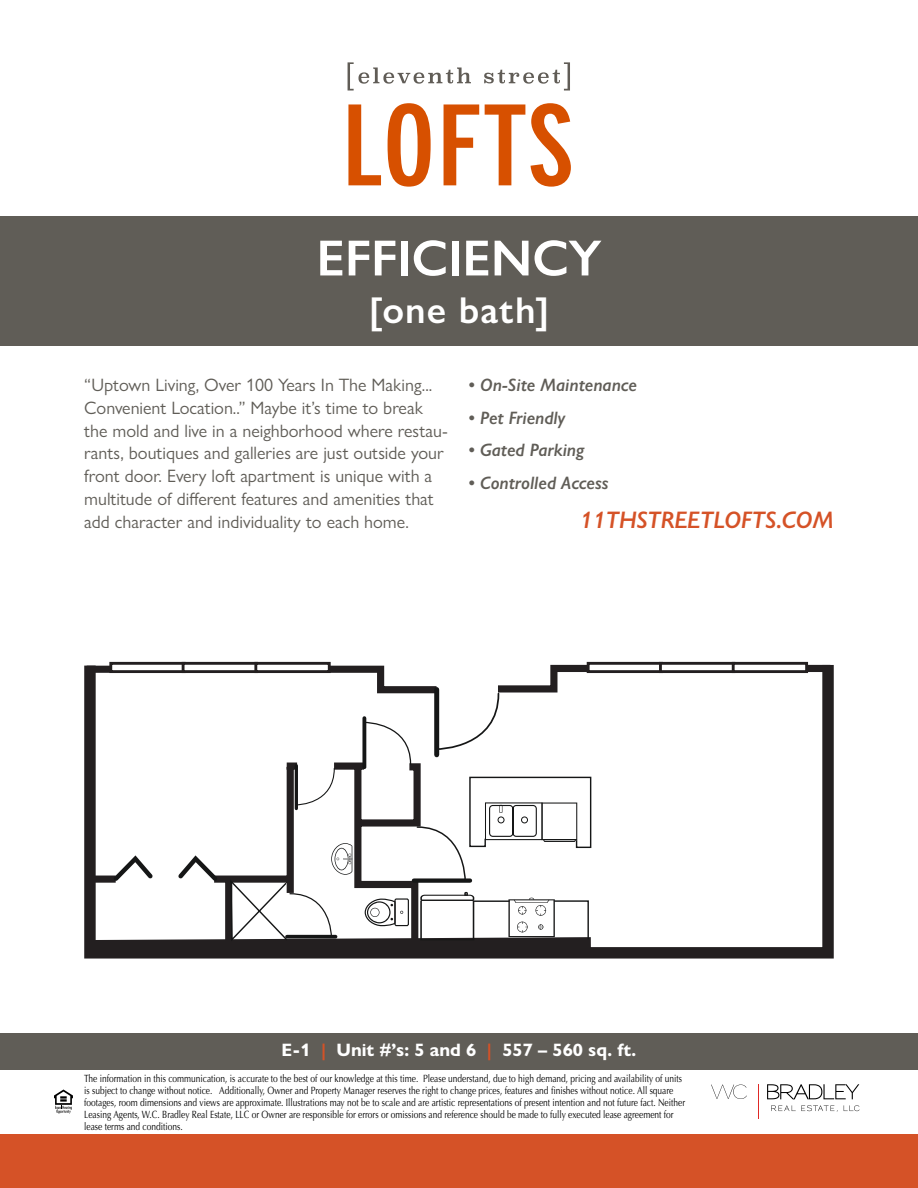
<style>
.page{position:relative;width:918px;height:1188px;background:#fff}
.page>*{position:absolute;margin:0;border:0;box-sizing:border-box;transform-origin:0 0}
.t1{font:600 51px "Gill Sans Nova";color:#fff}
.Body_Copy{font:600 37.5px "Gill Sans Nova";letter-spacing:.03em;color:#fff}
.t2{font:italic 600 24px "Gill Sans Nova";color:#d55227}
.t3{font:18px/22.8px "Gill Sans Nova";color:#605d57}
.t4{font:italic 600 18px "Gill Sans Nova";color:#605d57}
.Paragraph_Style_1{font:700 18px "Gill Sans Nova";color:#fff}
.t5{font:10.5px/12px "Optima";color:#000;scale:.8 1}
.s1{color:#d55227}
</style>
<div class="page">
<div style="left:0;top:216px;width:918px;height:130px;background:#605d57"></div>
<div style="left:0;top:1033px;width:918px;height:36px;background:#605d57"></div>
<svg style="left:348px;top:62px;width:123px;height:29px"></svg>
<svg style="left:484px;top:62px;width:86px;height:29px"></svg>
<svg style="left:348px;top:104px;width:33px;height:81px"></svg>
<svg style="left:388px;top:103px;width:43px;height:84px"></svg>
<svg style="left:444px;top:104px;width:35px;height:81px"></svg>
<svg style="left:485px;top:104px;width:40px;height:81px"></svg>
<svg style="left:531px;top:103px;width:40px;height:84px"></svg>
<div style="left:0;top:1134px;width:918px;height:54px;background:#d55227"></div>
<svg style="left:54px;top:1090px;width:19px;height:24px"></svg>
<svg style="left:771px;top:1105px;width:67px;height:7px"></svg>
<svg style="left:844px;top:1105px;width:16px;height:6px"></svg>
<svg style="left:711px;top:1085px;width:36px;height:14px"></svg>
<svg style="left:767px;top:1084px;width:92px;height:15px"></svg>
<hr style="left:758px;top:1085px;width:1px;height:34px;background:#e02926">
<svg style="left:84px;top:951px;width:750px;height:8px;background:#2f2c2d"></svg>
<svg style="left:84px;top:662px;width:750px;height:289px"></svg>
<div style="left:111px;top:663px;width:73px;height:9px;background:#fff"></div>
<div style="left:109px;top:662px;width:77px;height:11px;border:3px solid #231f20"></div>
<div style="left:183px;top:663px;width:74px;height:9px;background:#fff"></div>
<div style="left:182px;top:662px;width:76px;height:11px;border:3px solid #231f20"></div>
<div style="left:256px;top:663px;width:73px;height:9px;background:#fff"></div>
<div style="left:254px;top:662px;width:77px;height:11px;border:3px solid #231f20"></div>
<div style="left:588px;top:663px;width:74px;height:9px;background:#fff"></div>
<div style="left:587px;top:662px;width:76px;height:11px;border:3px solid #231f20"></div>
<div style="left:660px;top:663px;width:74px;height:9px;background:#fff"></div>
<div style="left:659px;top:662px;width:76px;height:11px;border:3px solid #231f20"></div>
<div style="left:733px;top:663px;width:74px;height:9px;background:#fff"></div>
<div style="left:732px;top:662px;width:76px;height:11px;border:3px solid #231f20"></div>
<svg style="left:110px;top:852px;width:111px;height:33px"></svg>
<svg style="left:298px;top:767px;width:37px;height:9px"></svg>
<hr style="left:295px;top:766px;width:3px;height:43px;background:#151616">
<svg style="left:366px;top:721px;width:46px;height:44px"></svg>
<svg style="left:362px;top:718px;width:4px;height:49px"></svg>
<svg style="left:439px;top:692px;width:61px;height:59px"></svg>
<div style="left:434px;top:690px;width:5px;height:65px;background:#151616"></div>
<svg style="left:229px;top:776px;width:363px;height:167px"></svg>
<p class="t1" style="left:317px;top:227px;width:286px">EFFICIENCY</p>
<p class="Body_Copy" style="left:369px;top:288px;width:182px">[one bath]</p>
<p class="t3" style="left:84px;top:373px;width:365px">“Uptown Living, Over 100 Years In The Making...<br>Convenient Location..” Maybe it’s time to break the mold and live in a neighborhood where restau&shy;rants, boutiques and galleries are just outside your front door. Every loft apartment is unique with a multitude of different features and amenities that add character and individuality to each home.</p>
<h3 class="t4" style="left:468px;top:374px;width:171px">• On-Site Maintenance</h3>
<h3 class="t4" style="left:468px;top:407px;width:99px">• Pet Friendly</h3>
<h3 class="t4" style="left:468px;top:439px;width:118px">• Gated Parking</h3>
<h3 class="t4" style="left:468px;top:472px;width:142px">• Controlled Access</h3>
<h3 class="t2" style="left:580px;top:505px;width:255px">11THSTREETLOFTS.COM</h3>
<p class="Paragraph_Style_1" style="left:282px;top:1039px;width:356px">E-1 <span class="s1">|</span> Unit #’s: 5 and 6 <span class="s1">|</span> 557 – 560 sq. ft.</p>
<p class="t5" style="left:84px;top:1073px;width:753px">The information in this communication, is accurate to the best of our knowledge at this time. Please understand, due to high demand, pricing and availability of units is subject to change without notice. Additionally, Owner and Property Manager reserves the right to change prices, features and finishes without notice. All square footages, room dimensions and views are approximate. Illustrations may not be to scale and are artistic representations of present intention and not future fact. Neither Leasing Agents, W.C. Bradley Real Estate, LLC or Owner are responsible for errors or omissions and reference should be made to fully executed lease agreement for lease terms and conditions.</p>
</div>
